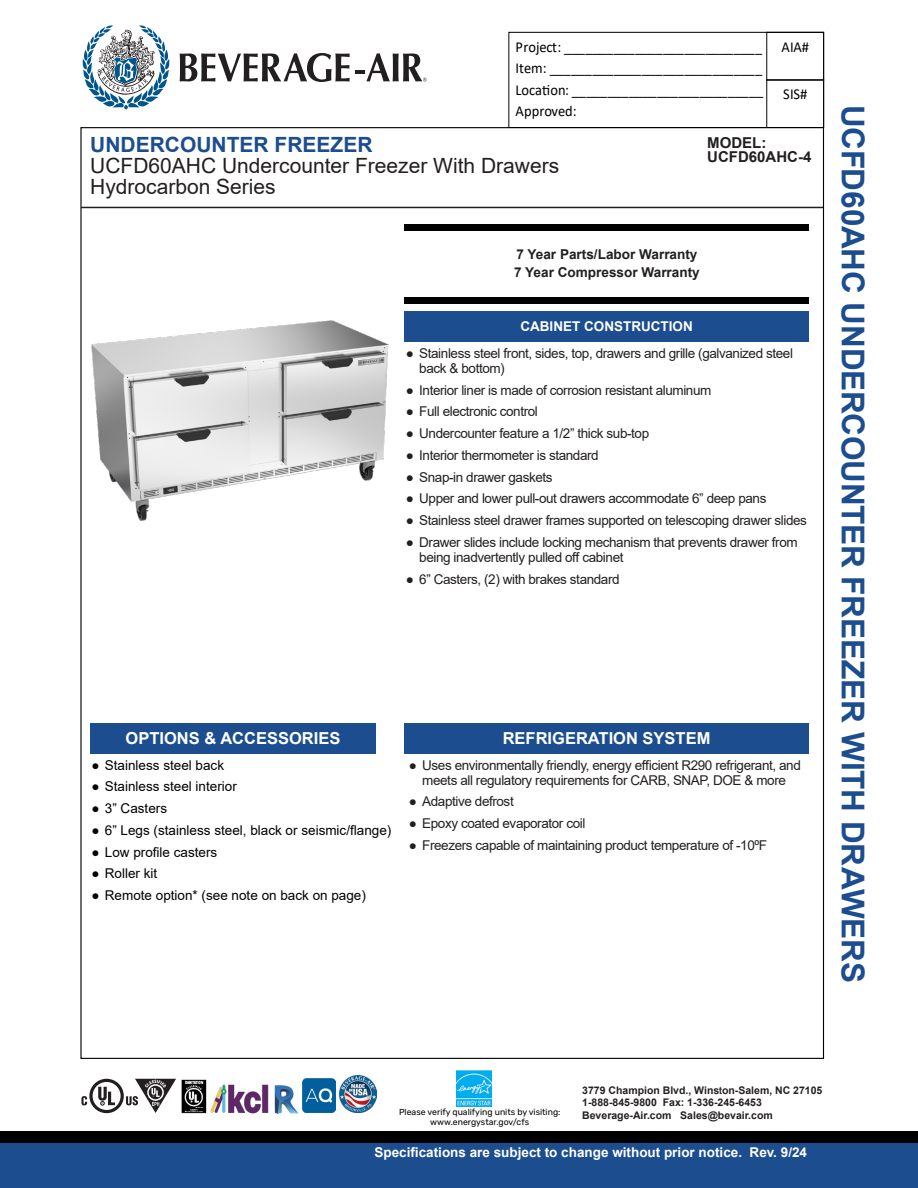
<style>
.page{position:relative;width:918px;height:1188px;background:#fff}
.page>*{position:absolute;margin:0;border:0;box-sizing:border-box;transform-origin:0 0}
.t1{font:700 31.5px "Arial";letter-spacing:-.005em;color:#1c4d8f}
.t2{font:21px/21px "Arial";color:#231f20}
.t3{font:700 16.5px "Arial";color:#fff}
.t4{font:15.15px/21.5px "Calibri";color:#000;text-align:justify;scale:.95 1}
.t5{font:700 15px "Arial";color:#231f20}
.t6{font:13.5px/15px "Arial";letter-spacing:-.03em;color:#231f20}
.t7{font:13.5px "Arial";color:#000}
.t8{font:700 13.5px "Arial";color:#fff}
.t9{font:700 13.5px/18.1px "Arial";color:#231f20}
.t10{font:700 10.5px/12.6px "Arial";color:#231f20}
.Paragraph_Style_1{font:8.7px "Rubik";color:#040503}
.s1{font-weight:700;color:#1c4d8f}
.s2{font-family:"Arial Narrow"}
</style>
<div class="page">
<hr style="left:81px;top:207px;width:742px;height:1px;background:#231f20">
<svg style="left:83px;top:25px;width:86px;height:85px"></svg>
<svg style="left:180px;top:53px;width:246px;height:29px"></svg>
<img style="left:91px;top:320px;width:298px;height:200px">
<div style="left:508px;top:32px;width:316px;height:95px;border:1px solid #000"></div>
<div style="left:766px;top:32px;width:58px;height:49px;border:1px solid #000"></div>
<div style="left:766px;top:79px;width:58px;height:48px;border:1px solid #000"></div>
<div style="left:405px;top:311px;width:404px;height:30px;background:#1c4d8f"></div>
<div style="left:405px;top:723px;width:404px;height:30px;background:#1c4d8f"></div>
<div style="left:90px;top:723px;width:286px;height:30px;background:#1c4d8f"></div>
<div style="left:0;top:1131px;width:918px;height:22px;background:#000"></div>
<div style="left:0;top:1143px;width:918px;height:45px;background:#1c4d8f"></div>
<img style="left:339px;top:1076px;width:38px;height:37px">
<img style="left:211px;top:1084px;width:58px;height:30px">
<img style="left:274px;top:1085px;width:25px;height:29px">
<img style="left:302px;top:1078px;width:34px;height:35px">
<svg style="left:81px;top:1079px;width:95px;height:34px"></svg>
<img style="left:181px;top:1079px;width:26px;height:35px">
<img style="left:457px;top:1071px;width:35px;height:36px">
<div style="left:405px;top:225px;width:404px;height:6px;background:#000"></div>
<div style="left:405px;top:297px;width:404px;height:6px;background:#000"></div>
<p class="t4" style="left:516px;top:36px;width:262px">Project: ____________________________ Item: ______________________________ Location: ___________________________ Approved:</p>
<p class="t4" style="left:782px;top:36px;width:31px">AIA#</p>
<p class="t4" style="left:783px;top:83px;width:27px">SIS#</p>
<p class="t2" style="left:90px;top:134px;width:471px"><span class="s1">UNDERCOUNTER FREEZER<br></span>UCFD60AHC Undercounter Freezer With Drawers<br>Hydrocarbon Series</p>
<p class="t5" style="left:707px;top:132px;width:61px">MODEL:</p>
<p class="t5" style="left:707px;top:147px;width:106px">UCFD60AHC-4</p>
<p class="t9" style="left:514px;top:246px;width:187px">7 Year Parts/Labor Warranty<br>7 Year Compressor Warranty</p>
<p class="t8" style="left:520px;top:317px;width:174px">CABINET CONSTRUCTION</p>
<p class="t6" style="left:419px;top:346px;width:375px;text-indent:-14px">● Stainless steel front, sides, top, drawers and grille (galvanized steel back &amp; bottom)</p>
<p class="t6" style="left:406px;top:382px;width:307px">● Interior liner is made of corrosion resistant aluminum</p>
<p class="t6" style="left:406px;top:404px;width:134px">● Full electronic control</p>
<p class="t6" style="left:406px;top:426px;width:245px">● Undercounter feature a 1/2” thick sub-top</p>
<p class="t6" style="left:406px;top:448px;width:195px">● Interior thermometer is standard</p>
<p class="t6" style="left:406px;top:469px;width:148px">● Snap-in drawer gaskets</p>
<p class="t6" style="left:406px;top:491px;width:362px">● Upper and lower pull-out drawers accommodate 6” deep pans</p>
<p class="t6" style="left:406px;top:513px;width:403px">● Stainless steel drawer frames supported on telescoping drawer slides</p>
<p class="t6" style="left:419px;top:535px;width:380px;text-indent:-14px">● Drawer slides include locking mechanism that prevents drawer from being inadvertently pulled off cabinet</p>
<p class="t6" style="left:406px;top:571px;width:215px">● 6” Casters, (2) with brakes standard</p>
<p class="t3" style="left:126px;top:727px;width:216px">OPTIONS &amp; ACCESSORIES</p>
<p class="t3" style="left:503px;top:727px;width:209px">REFRIGERATION SYSTEM</p>
<p class="t7" style="left:91px;top:755px;width:134px">● Stainless steel back</p>
<p class="t7" style="left:91px;top:777px;width:147px">● Stainless steel interior</p>
<p class="t7" style="left:91px;top:799px;width:77px">● 3” Casters</p>
<p class="t7" style="left:91px;top:821px;width:302px">● 6” Legs (stainless steel, black or seismic/flange)</p>
<p class="t7" style="left:91px;top:842px;width:128px">● Low profile casters</p>
<p class="t7" style="left:91px;top:864px;width:68px">● Roller kit</p>
<p class="t7" style="left:91px;top:886px;width:276px">● Remote option* (see note on back on page)</p>
<p class="t6" style="left:409px;top:757px;width:394px;text-align:center">● Uses environmentally friendly, energy efficient R290 refrigerant, and meets all regulatory requirements for CARB, SNAP, DOE &amp; more</p>
<p class="t6" style="left:409px;top:794px;width:106px">● Adaptive defrost</p>
<p class="t6" style="left:409px;top:816px;width:178px">● Epoxy coated evaporator coil</p>
<p class="t6" style="left:409px;top:837px;width:360px">● Freezers capable of maintaining product temperature of -10ºF</p>
<p class="t1" style="left:875px;top:105px;width:879px;rotate:90deg">UCFD60AHC UNDERCOUNTER FREEZER WITH DRAWERS</p>
<p class="t10" style="left:582px;top:1084px;width:242px">3779 Champion Blvd., Wins<span class="s2">t</span>on-Salem, NC 27105<br>1-888-845-9800 Fax: 1-336-245-6453<br>Beverage-Air.com Sales@bevair.com</p>
<p class="t8" style="left:375px;top:1143px;width:434px">Specifications are subject to change without prior notice. Rev. 9/24</p>
<p class="Paragraph_Style_1" style="left:399px;top:1107px;width:163px">Please verify qualifying units by visiting:</p>
<p class="Paragraph_Style_1" style="left:430px;top:1117px;width:100px">www.energystar.gov/cfs</p>
</div>
